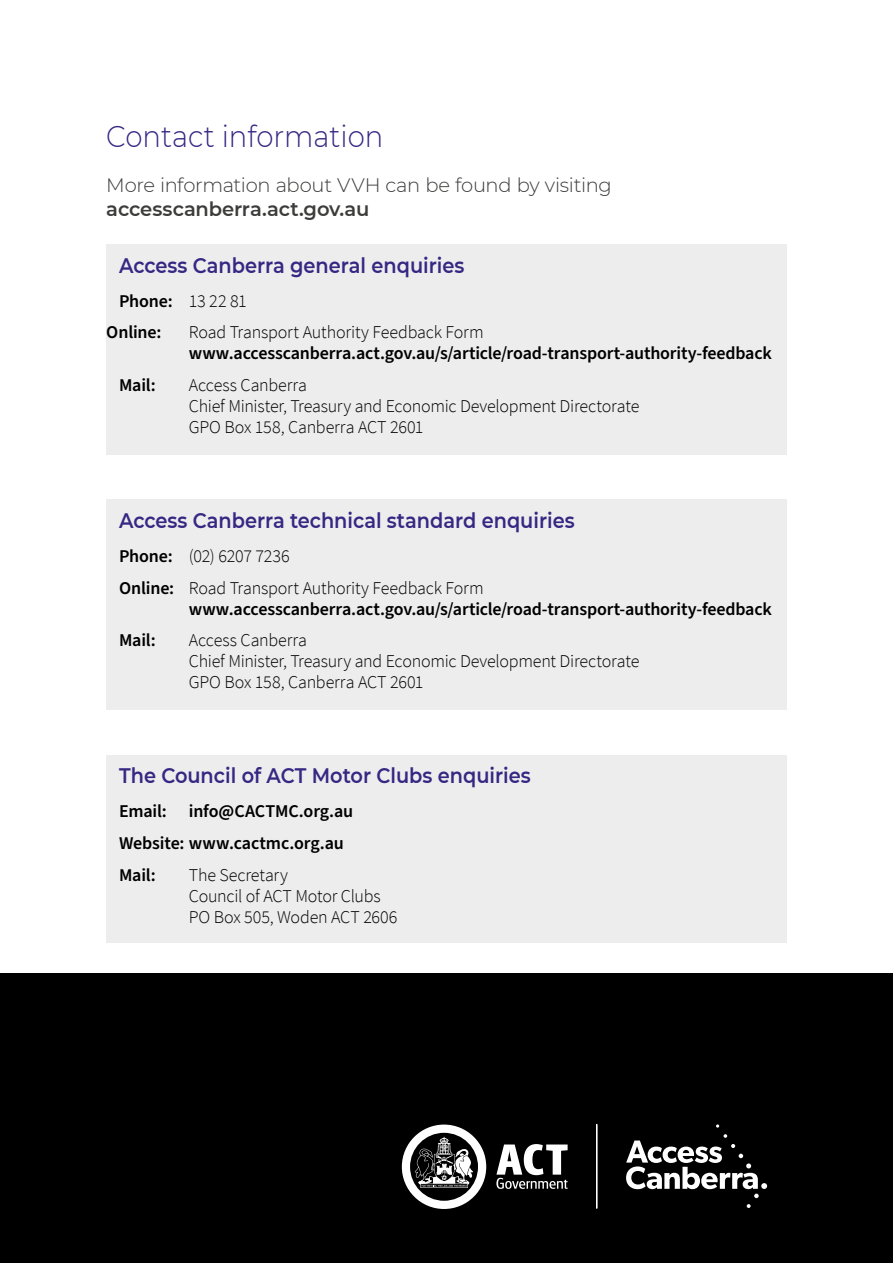
<style>
.page{position:relative;width:893px;height:1263px;background:#fff}
.page>*{position:absolute;margin:0;border:0;box-sizing:border-box;transform-origin:0 0}
.t1{font:300 30px "Montserrat";color:#362783;scale:.92 1}
.contact_address{font:600 21px "Montserrat";color:#362783;scale:.92 1}
.intro_paragraph{font:300 19.5px/24px "Montserrat";letter-spacing:-.015em;color:#3c3c3b}
.contact_para{font:600 18px/21px "Source Sans Pro";letter-spacing:-.01em;color:#000}
.contact_para-2{font:300 18px/21px "Source Sans Pro";letter-spacing:-.015em;color:#000}
.s1{font-weight:600}
.s2{font-weight:300}
</style>
<div class="page">
<div style="left:106px;top:755px;width:681px;height:187px;background:#ededed"></div>
<div style="left:106px;top:499px;width:681px;height:211px;background:#ededed"></div>
<div style="left:106px;top:244px;width:681px;height:211px;background:#ededed"></div>
<div style="left:0;top:974px;width:893px;height:289px;background:#000"></div>
<svg style="left:716px;top:1124px;width:3px;height:4px"></svg>
<svg style="left:747px;top:1204px;width:4px;height:4px"></svg>
<svg style="left:626px;top:1134px;width:141px;height:64px"></svg>
<hr style="left:596px;top:1124px;width:1px;height:84px;background:#fff">
<svg style="left:496px;top:1144px;width:72px;height:45px"></svg>
<svg style="left:402px;top:1124px;width:84px;height:85px"></svg>
<h2 class="t1" style="left:106px;top:116px;width:303px">Contact information</h2>
<p class="intro_paragraph" style="left:106px;top:173px;width:507px">More information about VVH can be found by visiting <span class="s1">accesscanberra.act.gov.au</span></p>
<p class="contact_address" style="left:119px;top:251px;width:377px">Access Canberra general enquiries</p>
<p class="contact_para" style="left:119px;top:291px;width:129px">Phone: <span class="s2">13 22 81</span></p>
<p class="contact_para" style="left:106px;top:323px;width:57px">Online:</p>
<p class="contact_para" style="left:189px;top:323px;width:584px"><span class="s2">Road Transport Authority Feedback Form </span>www.accesscanberra.act.gov.au/s/article/road-transport-authority-feedback</p>
<p class="contact_para" style="left:119px;top:375px;width:38px">Mail:</p>
<p class="contact_para-2" style="left:189px;top:375px;width:452px">Access Canberra<br>Chief Minister, Treasury and Economic Development Directorate<br>GPO Box 158, Canberra ACT 2601</p>
<p class="contact_address" style="left:119px;top:506px;width:497px">Access Canberra technical standard enquiries</p>
<p class="contact_para-2" style="left:119px;top:546px;width:172px"><span class="s1">Phone:</span> (02) 6207 7236</p>
<p class="contact_para" style="left:189px;top:578px;width:584px;text-indent:-70px">Online: <span class="s2">Road Transport Authority Feedback Form </span>www.accesscanberra.act.gov.au/s/article/road-transport-authority-feedback</p>
<p class="contact_para" style="left:119px;top:630px;width:38px">Mail:</p>
<p class="contact_para-2" style="left:189px;top:630px;width:452px">Access Canberra<br>Chief Minister, Treasury and Economic Development Directorate<br>GPO Box 158, Canberra ACT 2601</p>
<p class="contact_address" style="left:119px;top:761px;width:449px">The Council of ACT Motor Clubs enquiries</p>
<p class="contact_para" style="left:119px;top:801px;width:236px">Email: info@CACTMC.org.au</p>
<p class="contact_para" style="left:119px;top:833px;width:226px">Website: www.cactmc.org.au</p>
<p class="contact_para" style="left:119px;top:864px;width:38px">Mail:</p>
<p class="contact_para-2" style="left:189px;top:864px;width:210px">The Secretary<br>Council of ACT Motor Clubs<br>PO Box 505, Woden ACT 2606</p>
</div>
